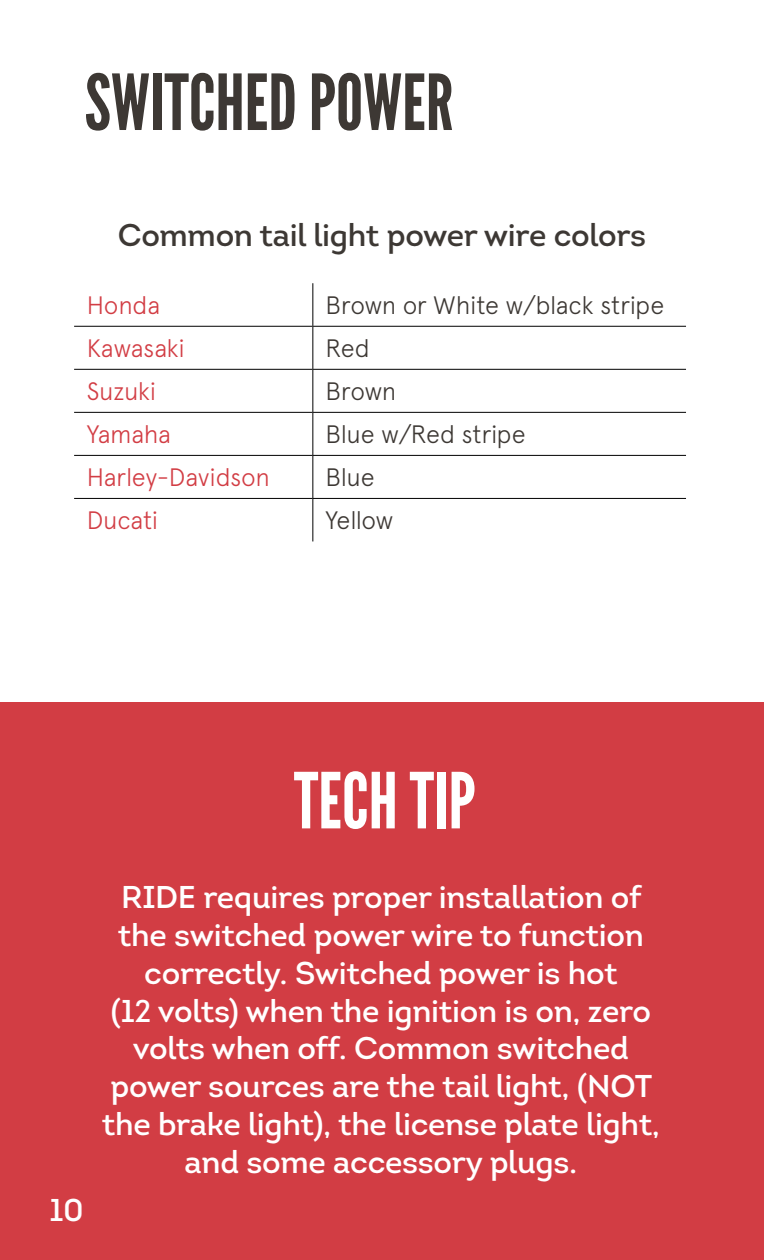
<style>
.page{position:relative;width:764px;height:1260px;background:#fff}
.page>*{position:absolute;margin:0;border:0;box-sizing:border-box;transform-origin:0 0}
.t1{font:77px "League Gothic";color:#3d3834}
.t2{font:77px "League Gothic";color:#fff}
.t3{font:31.5px/37.8px "Intro";letter-spacing:-.01em;color:#fff;text-align:center}
.t4{font:31.5px "Intro";letter-spacing:-.01em;color:#3d3834}
.t5{font:300 25.2px "Apercu";letter-spacing:-.015em;color:#3d3834}
.t6{font:300 25.2px "Apercu";letter-spacing:-.015em;color:#d23d44}
</style>
<div class="page">
<div style="left:0;top:702px;width:763px;height:558px;background:#d23d44"></div>
<hr style="left:312px;top:283px;width:1px;height:43px;background:#000">
<hr style="left:74px;top:326px;width:239px;height:1px;background:#000">
<hr style="left:313px;top:326px;width:373px;height:1px;background:#000">
<hr style="left:312px;top:327px;width:1px;height:42px;background:#000">
<hr style="left:74px;top:369px;width:239px;height:1px;background:#000">
<hr style="left:313px;top:369px;width:373px;height:1px;background:#000">
<hr style="left:312px;top:370px;width:1px;height:42px;background:#000">
<hr style="left:74px;top:412px;width:239px;height:1px;background:#000">
<hr style="left:313px;top:412px;width:373px;height:1px;background:#000">
<hr style="left:312px;top:413px;width:1px;height:42px;background:#000">
<hr style="left:74px;top:455px;width:239px;height:1px;background:#000">
<hr style="left:313px;top:455px;width:373px;height:1px;background:#000">
<hr style="left:312px;top:456px;width:1px;height:42px;background:#000">
<hr style="left:74px;top:498px;width:239px;height:1px;background:#000">
<hr style="left:313px;top:498px;width:373px;height:1px;background:#000">
<hr style="left:312px;top:499px;width:1px;height:42px;background:#000">
<h1 class="t1" style="left:85px;top:58px;width:370px">SWITCHED POWER</h1>
<p class="t4" style="left:118px;top:216px;width:530px">Common tail light power wire colors</p>
<p class="t6" style="left:87px;top:290px;width:75px">Honda</p>
<p class="t5" style="left:325px;top:290px;width:340px">Brown or White w/black stripe</p>
<p class="t6" style="left:87px;top:333px;width:100px">Kawasaki</p>
<p class="t5" style="left:325px;top:333px;width:46px">Red</p>
<p class="t6" style="left:87px;top:376px;width:71px">Suzuki</p>
<p class="t5" style="left:325px;top:376px;width:72px">Brown</p>
<p class="t6" style="left:87px;top:419px;width:86px">Yamaha</p>
<p class="t5" style="left:325px;top:419px;width:202px">Blue w/Red stripe</p>
<p class="t6" style="left:87px;top:462px;width:185px">Harley-Davidson</p>
<p class="t5" style="left:325px;top:462px;width:51px">Blue</p>
<p class="t6" style="left:87px;top:505px;width:73px">Ducati</p>
<p class="t5" style="left:325px;top:505px;width:70px">Yellow</p>
<h1 class="t2" style="left:294px;top:757px;width:183px">TECH TIP</h1>
<p class="t3" style="left:50px;top:1191px;width:36px">10</p>
<p class="t3" style="left:102px;top:878px;width:560px">RIDE requires proper installation of the switched power wire to function correctly. Switched power is hot<br>(12 volts) when the ignition is on, zero volts when off. Common switched power sources are the tail light, (NOT the brake light), the license plate light, and some accessory plugs.</p>
</div>
